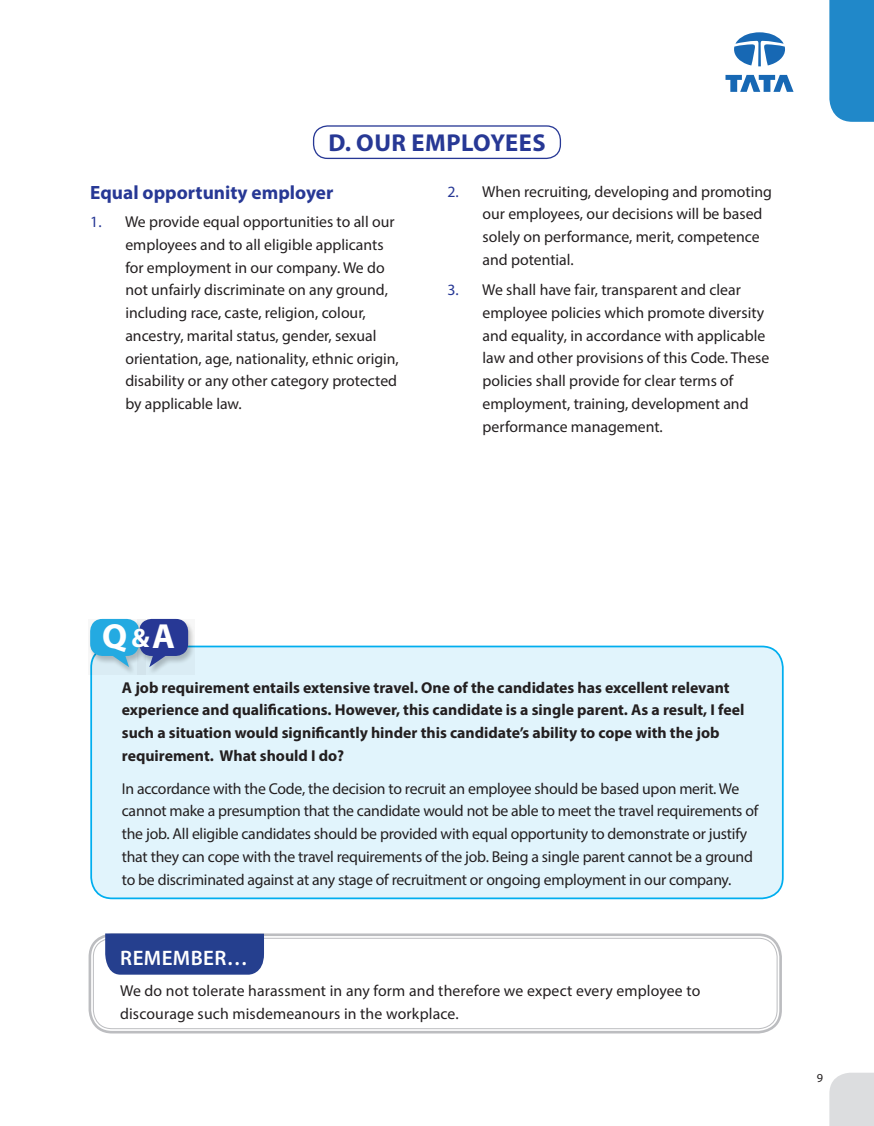
<style>
.page{position:relative;width:874px;height:1126px;background:#fff}
.page>*{position:absolute;margin:0;border:0;box-sizing:border-box;transform-origin:0 0}
.t1{font:700 35px "Myriad Pro";color:#fff}
.t2{font:700 24.5px "Myriad Pro";letter-spacing:.02em;color:#273895}
.t3{font:600 21px "Myriad Pro";letter-spacing:.02em;color:#fff}
.t4{font:700 19.25px "Myriad Pro";color:#273895}
.t5{font:15.75px/22.8px "Myriad Pro";color:#231f20}
.t6{font:700 15.75px/22.8px "Myriad Pro";color:#231f20}
.t7{font:12.25px "Myriad Pro";color:#231f20}
.s1{color:#273895}
.s2{font-size:26.78px}
</style>
<div class="page">
<svg style="left:725px;top:75px;width:68px;height:17px"></svg>
<svg style="left:734px;top:32px;width:51px;height:34px"></svg>
<div style="left:313px;top:125px;width:248px;height:34px;border:1px solid #273895;border-radius:14px"></div>
<div style="left:91px;top:646px;width:691px;height:252px;background:#e1f4fc;border-radius:21px"></div>
<div style="left:90px;top:645px;width:693px;height:254px;border:2px solid #00aeef;border-radius:21px"></div>
<svg style="left:89px;top:635px;width:49px;height:40px"></svg>
<svg style="left:138px;top:623px;width:57px;height:52px"></svg>
<svg style="left:90px;top:619px;width:98px;height:48px;background:#4e8ac3"></svg>
<div style="left:89px;top:933px;width:693px;height:100px;border:3px solid #bcbdc0;border-radius:22px"></div>
<div style="left:93px;top:937px;width:684px;height:92px;border:1px solid #bcbdc0;border-radius:19px"></div>
<div style="left:105px;top:933px;width:159px;height:41px;background:#253f8e"></div>
<div style="left:829px;top:0;width:45px;height:122px;background:#2088c9"></div>
<svg style="left:829px;top:1072px;width:45px;height:54px;background:#dedee0"></svg>
<h2 class="t2" style="left:328px;top:126px;width:191px">D. OUR Employees</h2>
<p class="t4" style="left:90px;top:180px;width:244px">Equal opportunity employer</p>
<p class="t5" style="left:125px;top:210px;width:275px;text-indent:-35px"><span class="s1">1.</span> We provide equal opportunities to all our employees and to all eligible applicants for employment in our company. We do not unfairly discriminate on any ground, including race, caste, religion, colour, ancestry, marital status, gender, sexual orientation, age, nationality, ethnic origin, disability or any other category protected by applicable law.</p>
<p class="t5" style="left:482px;top:180px;width:291px;text-indent:-35px"><span class="s1">2.</span> When recruiting, developing and promoting our employees, our decisions will be based solely on performance, merit, competence and potential.</p>
<p class="t5" style="left:482px;top:278px;width:288px;text-indent:-35px"><span class="s1">3.</span> We shall have fair, transparent and clear employee policies which promote diversity and equality, in accordance with applicable law and other provisions of this Code. These policies shall provide for clear terms of employment, training, development and performance management.</p>
<h1 class="t1" style="left:102px;top:614px;width:75px">Q<span class="s2">&amp;</span>A</h1>
<p class="t6" style="left:122px;top:675px;width:624px">A job requirement entails extensive travel. One of the candidates has excellent relevant experience and qualifications. However, this candidate is a single parent. As a result, I feel such a situation would significantly hinder this candidate’s ability to cope with the job requirement. What should I do?</p>
<p class="t5" style="left:122px;top:776px;width:638px">In accordance with the Code, the decision to recruit an employee should be based upon merit. We cannot make a presumption that the candidate would not be able to meet the travel requirements of the job. All eligible candidates should be provided with equal opportunity to demonstrate or justify that they can cope with the travel requirements of the job. Being a single parent cannot be a ground to be discriminated against at any stage of recruitment or ongoing employment in our company.</p>
<h3 class="t3" style="left:120px;top:945px;width:129px">REMEMBER…</h3>
<p class="t5" style="left:120px;top:979px;width:582px">We do not tolerate harassment in any form and therefore we expect every employee to discourage such misdemeanours in the workplace.</p>
<p class="t7" style="left:816px;top:1070px;width:8px">9</p>
</div>
